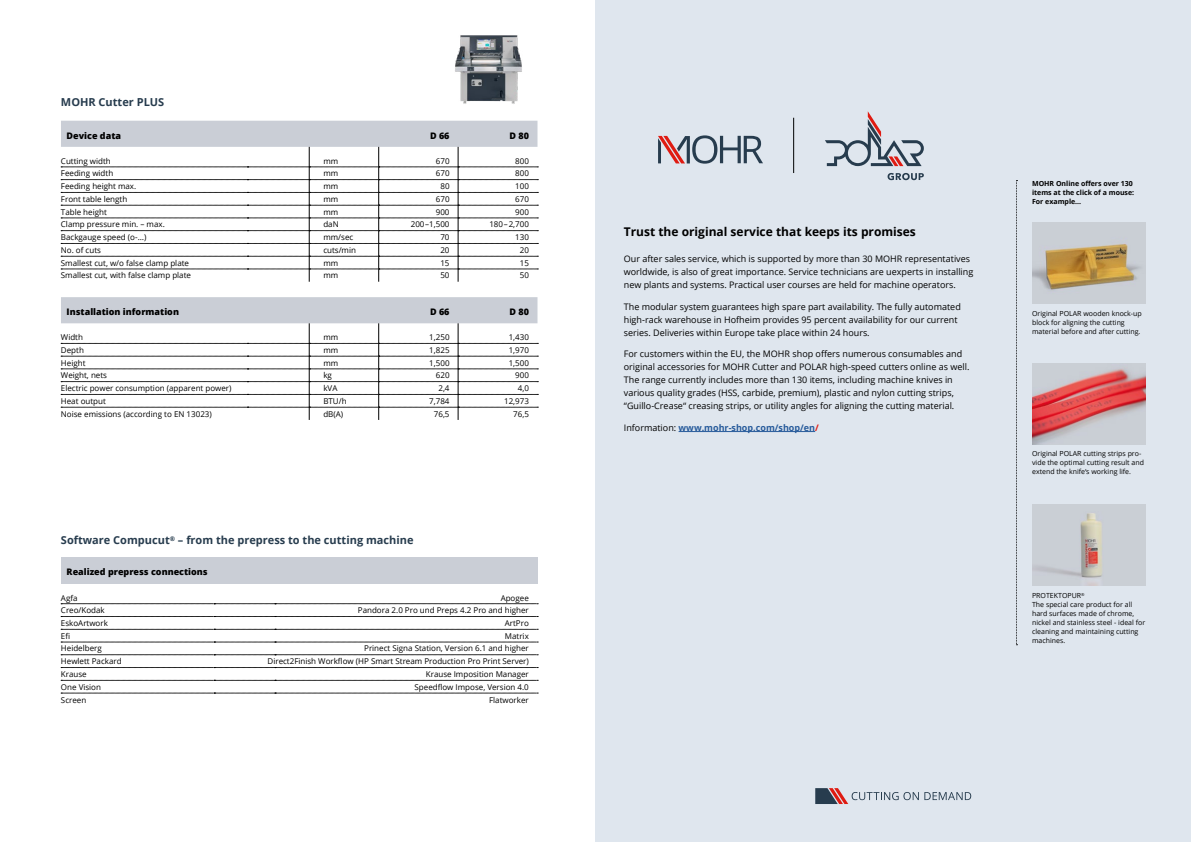
<style>
.page{position:relative;width:1191px;height:842px;background:#fff}
.page>*{position:absolute;margin:0;border:0;box-sizing:border-box;transform-origin:0 0}
.t1{font:700 12px "Open Sans";color:#000}
.t2{font:700 11px "Open Sans";color:#273c4e}
.t3{font:9px/13px "Open Sans";color:#000}
.t4{font:800 9px "Open Sans";color:#000}
.t5{font:700 9px "Open Sans";color:#275b9b}
.t6{font:8px "Open Sans";color:#000}
.t7{font:7px/9px "Open Sans";color:#000}
.t8{font:700 7px/9px "Open Sans";color:#000}
.s1{font-weight:400;color:#000}
.s2{color:#df1b12}
</style>
<div class="page">
<svg style="left:61px;top:121px;width:477px;height:161px"></svg>
<div style="left:61px;top:557px;width:476px;height:26px;background:#caced6"></div>
<svg style="left:61px;top:604px;width:477px;height:1px"></svg>
<svg style="left:61px;top:616px;width:477px;height:1px"></svg>
<svg style="left:61px;top:629px;width:477px;height:1px"></svg>
<svg style="left:61px;top:642px;width:477px;height:1px"></svg>
<svg style="left:61px;top:655px;width:477px;height:1px"></svg>
<svg style="left:61px;top:667px;width:477px;height:1px"></svg>
<svg style="left:61px;top:680px;width:477px;height:1px"></svg>
<svg style="left:61px;top:693px;width:477px;height:1px"></svg>
<svg style="left:61px;top:297px;width:477px;height:123px"></svg>
<img style="left:455px;top:35px;width:67px;height:69px">
<div style="left:595px;top:0;width:596px;height:842px;background:#dfe6ee"></div>
<svg style="left:815px;top:788px;width:156px;height:16px"></svg>
<svg style="left:658px;top:135px;width:105px;height:29px"></svg>
<hr style="left:793px;top:118px;width:1px;height:55px;background:#000">
<svg style="left:825px;top:111px;width:99px;height:55px"></svg>
<svg style="left:887px;top:173px;width:37px;height:7px"></svg>
<svg style="left:1016px;top:180px;width:1px;height:465px"></svg>
<hr style="left:678px;top:431px;width:137px;height:1px;background:#275b9b">
<img style="left:1032px;top:504px;width:113px;height:81px">
<img style="left:1032px;top:363px;width:113px;height:81px">
<img style="left:1032px;top:223px;width:113px;height:80px">
<h2 class="t2" style="left:61px;top:94px;width:105px">MOHR Cutter PLUS</h2>
<p class="t4" style="left:67px;top:128px;width:56px">Device data</p>
<p class="t4" style="left:430px;top:128px;width:21px">D 66</p>
<p class="t4" style="left:509px;top:128px;width:21px">D 80</p>
<p class="t6" style="left:61px;top:156px;width:51px">Cutting width</p>
<p class="t6" style="left:323px;top:156px;width:16px">mm</p>
<p class="t6" style="left:436px;top:156px;width:15px">670</p>
<p class="t6" style="left:515px;top:156px;width:15px">800</p>
<p class="t6" style="left:61px;top:168px;width:54px">Feeding width</p>
<p class="t6" style="left:323px;top:168px;width:16px">mm</p>
<p class="t6" style="left:436px;top:168px;width:15px">670</p>
<p class="t6" style="left:515px;top:168px;width:15px">800</p>
<p class="t6" style="left:61px;top:181px;width:77px">Feeding height max.</p>
<p class="t6" style="left:323px;top:181px;width:16px">mm</p>
<p class="t6" style="left:440px;top:181px;width:11px">80</p>
<p class="t6" style="left:515px;top:181px;width:15px">100</p>
<p class="t6" style="left:61px;top:193px;width:68px">Front table length</p>
<p class="t6" style="left:323px;top:193px;width:16px">mm</p>
<p class="t6" style="left:436px;top:193px;width:15px">670</p>
<p class="t6" style="left:515px;top:193px;width:15px">670</p>
<p class="t6" style="left:61px;top:206px;width:47px">Table height</p>
<p class="t6" style="left:323px;top:206px;width:16px">mm</p>
<p class="t6" style="left:436px;top:206px;width:15px">900</p>
<p class="t6" style="left:515px;top:206px;width:15px">900</p>
<p class="t6" style="left:61px;top:219px;width:105px">Clamp pressure min. – max.</p>
<p class="t6" style="left:323px;top:219px;width:17px">daN</p>
<p class="t6" style="left:411px;top:219px;width:40px">200–1,500</p>
<p class="t6" style="left:489px;top:219px;width:41px">180–2,700</p>
<p class="t6" style="left:61px;top:232px;width:87px">Backgauge speed (o-…)</p>
<p class="t6" style="left:323px;top:232px;width:31px">mm/sec</p>
<p class="t6" style="left:440px;top:232px;width:11px">70</p>
<p class="t6" style="left:515px;top:232px;width:15px">130</p>
<p class="t6" style="left:61px;top:244px;width:42px">No. of cuts</p>
<p class="t6" style="left:323px;top:244px;width:34px">cuts/min</p>
<p class="t6" style="left:440px;top:244px;width:11px">20</p>
<p class="t6" style="left:520px;top:244px;width:11px">20</p>
<p class="t6" style="left:61px;top:257px;width:130px">Smallest cut, w/o false clamp plate</p>
<p class="t6" style="left:323px;top:257px;width:16px">mm</p>
<p class="t6" style="left:440px;top:257px;width:11px">15</p>
<p class="t6" style="left:520px;top:257px;width:11px">15</p>
<p class="t6" style="left:61px;top:270px;width:132px">Smallest cut, with false clamp plate</p>
<p class="t6" style="left:323px;top:270px;width:16px">mm</p>
<p class="t6" style="left:440px;top:270px;width:11px">50</p>
<p class="t6" style="left:520px;top:270px;width:11px">50</p>
<p class="t4" style="left:67px;top:305px;width:114px">Installation information</p>
<p class="t4" style="left:430px;top:305px;width:21px">D 66</p>
<p class="t4" style="left:509px;top:305px;width:21px">D 80</p>
<p class="t6" style="left:61px;top:332px;width:24px">Width</p>
<p class="t6" style="left:323px;top:332px;width:16px">mm</p>
<p class="t6" style="left:429px;top:332px;width:22px">1,250</p>
<p class="t6" style="left:509px;top:332px;width:22px">1,430</p>
<p class="t6" style="left:61px;top:344px;width:24px">Depth</p>
<p class="t6" style="left:323px;top:344px;width:16px">mm</p>
<p class="t6" style="left:429px;top:344px;width:22px">1,825</p>
<p class="t6" style="left:509px;top:344px;width:22px">1,970</p>
<p class="t6" style="left:61px;top:357px;width:26px">Height</p>
<p class="t6" style="left:323px;top:357px;width:16px">mm</p>
<p class="t6" style="left:429px;top:357px;width:22px">1,500</p>
<p class="t6" style="left:509px;top:357px;width:22px">1,500</p>
<p class="t6" style="left:61px;top:370px;width:48px">Weight, nets</p>
<p class="t6" style="left:323px;top:370px;width:10px">kg</p>
<p class="t6" style="left:436px;top:370px;width:15px">620</p>
<p class="t6" style="left:515px;top:370px;width:15px">900</p>
<p class="t6" style="left:61px;top:383px;width:172px">Electric power consumption (apparent power)</p>
<p class="t6" style="left:323px;top:383px;width:16px">kVA</p>
<p class="t6" style="left:438px;top:383px;width:13px">2,4</p>
<p class="t6" style="left:518px;top:383px;width:13px">4,0</p>
<p class="t6" style="left:61px;top:395px;width:46px">Heat output</p>
<p class="t6" style="left:323px;top:395px;width:25px">BTU/h</p>
<p class="t6" style="left:429px;top:395px;width:22px">7,784</p>
<p class="t6" style="left:504px;top:395px;width:26px">12,973</p>
<p class="t6" style="left:61px;top:408px;width:152px">Noise emissions (according to EN 13023)</p>
<p class="t6" style="left:323px;top:408px;width:21px">dB(A)</p>
<p class="t6" style="left:434px;top:408px;width:17px">76,5</p>
<p class="t6" style="left:513px;top:408px;width:17px">76,5</p>
<h2 class="t2" style="left:61px;top:532px;width:354px">Software Compucut<sup>®</sup> – from the prepress to the cutting machine</h2>
<p class="t4" style="left:67px;top:565px;width:143px">Realized prepress connections</p>
<p class="t6" style="left:61px;top:592px;width:18px">Agfa</p>
<p class="t6" style="left:501px;top:592px;width:30px">Apogee</p>
<p class="t6" style="left:61px;top:605px;width:45px">Creo/Kodak</p>
<p class="t6" style="left:358px;top:605px;width:172px">Pandora 2.0 Pro und Preps 4.2 Pro and higher</p>
<p class="t6" style="left:61px;top:617px;width:48px">EskoArtwork</p>
<p class="t6" style="left:505px;top:617px;width:26px">ArtPro</p>
<p class="t6" style="left:61px;top:630px;width:11px">Efi</p>
<p class="t6" style="left:505px;top:630px;width:25px">Matrix</p>
<p class="t6" style="left:61px;top:643px;width:42px">Heidelberg</p>
<p class="t6" style="left:364px;top:643px;width:166px">Prinect Signa Station, Version 6.1 and higher</p>
<p class="t6" style="left:61px;top:656px;width:62px">Hewlett Packard</p>
<p class="t6" style="left:267px;top:656px;width:263px">Direct2Finish Workflow (HP Smart Stream Production Pro Print Server)</p>
<p class="t6" style="left:61px;top:669px;width:27px">Krause</p>
<p class="t6" style="left:426px;top:669px;width:105px">Krause Imposition Manager</p>
<p class="t6" style="left:61px;top:681px;width:42px">One Vision</p>
<p class="t6" style="left:414px;top:681px;width:116px">Speedflow Impose, Version 4.0</p>
<p class="t6" style="left:61px;top:694px;width:27px">Screen</p>
<p class="t6" style="left:489px;top:694px;width:41px">Flatworker</p>
<h1 class="t1" style="left:624px;top:223px;width:293px">Trust the original service that keeps its promises</h1>
<p class="t3" style="left:624px;top:252px;width:351px">Our after sales service, which is supported by more than 30 MOHR representatives worldwide, is also of great importance. Service technicians are uexperts in installing new plants and systems. Practical user courses are held for machine operators.</p>
<p class="t3" style="left:624px;top:300px;width:338px">The modular system guarantees high spare part availability. The fully automated high-rack warehouse in Hofheim provides 95 percent availability for our current series. Deliveries within Europe take place within 24 hours.</p>
<p class="t3" style="left:624px;top:347px;width:347px">For customers within the EU, the MOHR shop offers numerous consumables and original accessories for MOHR Cutter and POLAR high-speed cutters online as well.<br>The range currently includes more than 130 items, including machine knives in various quality grades (HSS, carbide, premium), plastic and nylon cutting strips, “Guillo-Crease“ creasing strips, or utility angles for aligning the cutting material.</p>
<p class="t5" style="left:624px;top:421px;width:197px"><span class="s1">Information:</span> www.mohr-shop.com/shop/en<span class="s2">/</span></p>
<p class="t8" style="left:1032px;top:178px;width:104px">MOHR Online offers over 130 items at the click of a mouse:<br>For example...</p>
<p class="t7" style="left:1032px;top:309px;width:111px">Original POLAR wooden knock-up block for aligning the cutting material before and after cutting.</p>
<p class="t7" style="left:1032px;top:449px;width:113px">Original POLAR cutting strips pro&shy;vide the optimal cutting result and extend the knife‘s working life.</p>
<p class="t7" style="left:1032px;top:591px;width:115px">PROTEKTOPUR<sup>®<br></sup>The special care product for all hard surfaces made of chrome, nickel and stainless steel - ideal for cleaning and maintaining cutting machines.</p>
</div>
